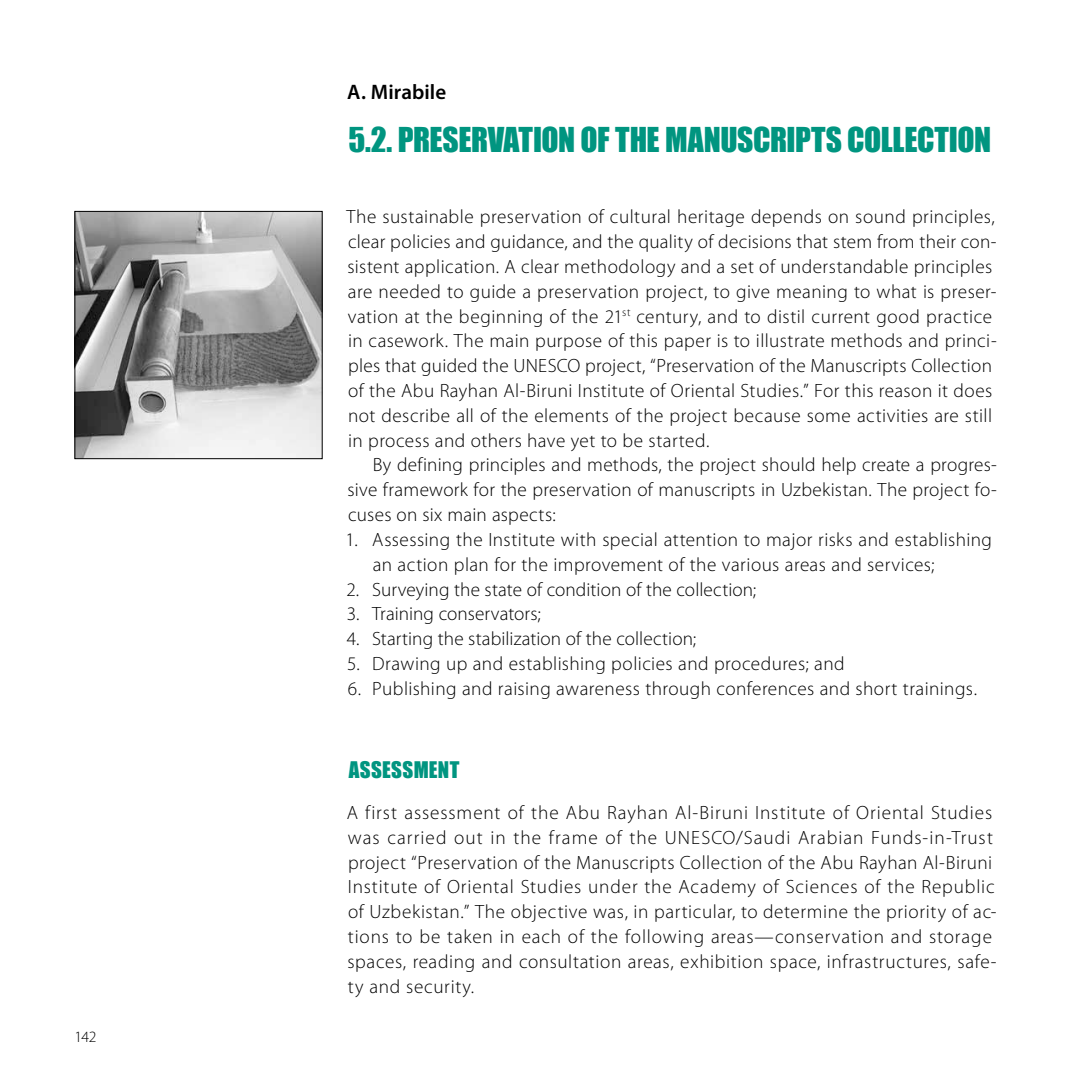
<style>
.page{position:relative;width:1092px;height:1092px;background:#fff}
.page>*{position:absolute;margin:0;border:0;box-sizing:border-box;transform-origin:0 0}
.t1{font:31.5px "Impact";letter-spacing:-.015em;color:#009580}
.t2{font:600 21px "Myriad Pro";letter-spacing:.005em;color:#000}
.t3{font:21px "Impact";letter-spacing:.02em;color:#009580}
.t4{font:300 19.25px/24.8px "Myriad Pro";letter-spacing:.025em;color:#000}
.t5{font:300 19.25px "Myriad Pro";letter-spacing:.005em;color:#000}
.t6{font:300 19.25px "Myriad Pro";color:#000}
.t7{font:300 15.75px "Myriad Pro";color:#000}
</style>
<div class="page">
<img style="left:76px;top:213px;width:244px;height:244px">
<div style="left:74px;top:211px;width:248px;height:248px;border:1px solid #000"></div>
<p class="t7" style="left:74px;top:1028px;width:24px">142</p>
<p class="t2" style="left:347px;top:79px;width:101px">A. Mirabile</p>
<h1 class="t1" style="left:348px;top:120px;width:644px">5.2. PRESERVATION OF THE MANUSCRIPTS COLLECTION</h1>
<p class="t4" style="left:346px;top:205px;width:651px">The sustainable preservation of cultural heritage depends on sound principles, clear policies and guidance, and the quality of decisions that stem from their con&shy;sistent application. A clear methodology and a set of understandable principles are needed to guide a preservation project, to give meaning to what is preser&shy;vation at the beginning of the 21<sup>st</sup> century, and to distil current good practice in casework. The main purpose of this paper is to illustrate methods and princi&shy;ples that guided the UNESCO project, “Preservation of the Manuscripts Collection of the Abu Rayhan Al-Biruni Institute of Oriental Studies.” For this reason it does not describe all of the elements of the project because some activities are still in process and others have yet to be started.</p>
<p class="t4" style="left:347px;top:453px;width:650px;text-align:justify;text-indent:25px">By defining principles and methods, the project should help create a progres&shy;sive framework for the preservation of manuscripts in Uzbekistan. The project fo&shy;cuses on six main aspects:</p>
<p class="t4" style="left:372px;top:527px;width:621px;text-indent:-27px">1. Assessing the Institute with special attention to major risks and establishing an action plan for the improvement of the various areas and services;</p>
<p class="t5" style="left:346px;top:578px;width:411px">2. Surveying the state of condition of the collection;</p>
<p class="t6" style="left:347px;top:603px;width:196px">3. Training conservators;</p>
<p class="t5" style="left:347px;top:628px;width:351px">4. Starting the stabilization of the collection;</p>
<p class="t4" style="left:347px;top:651px;width:499px">5. Drawing up and establishing policies and procedures; and</p>
<p class="t4" style="left:348px;top:676px;width:630px">6. Publishing and raising awareness through conferences and short trainings.</p>
<p class="t3" style="left:349px;top:756px;width:112px">ASSESSMENT</p>
<p class="t4" style="left:347px;top:800px;width:651px">A first assessment of the Abu Rayhan Al-Biruni Institute of Oriental Studies was carried out in the frame of the UNESCO/Saudi Arabian Funds-in-Trust project “Preservation of the Manuscripts Collection of the Abu Rayhan Al-Biruni Institute of Oriental Studies under the Academy of Sciences of the Republic of Uzbekistan.” The objective was, in particular, to determine the priority of ac&shy;tions to be taken in each of the following areas—conservation and storage spaces, reading and consultation areas, exhibition space, infrastructures, safe&shy;ty and security.</p>
</div>
